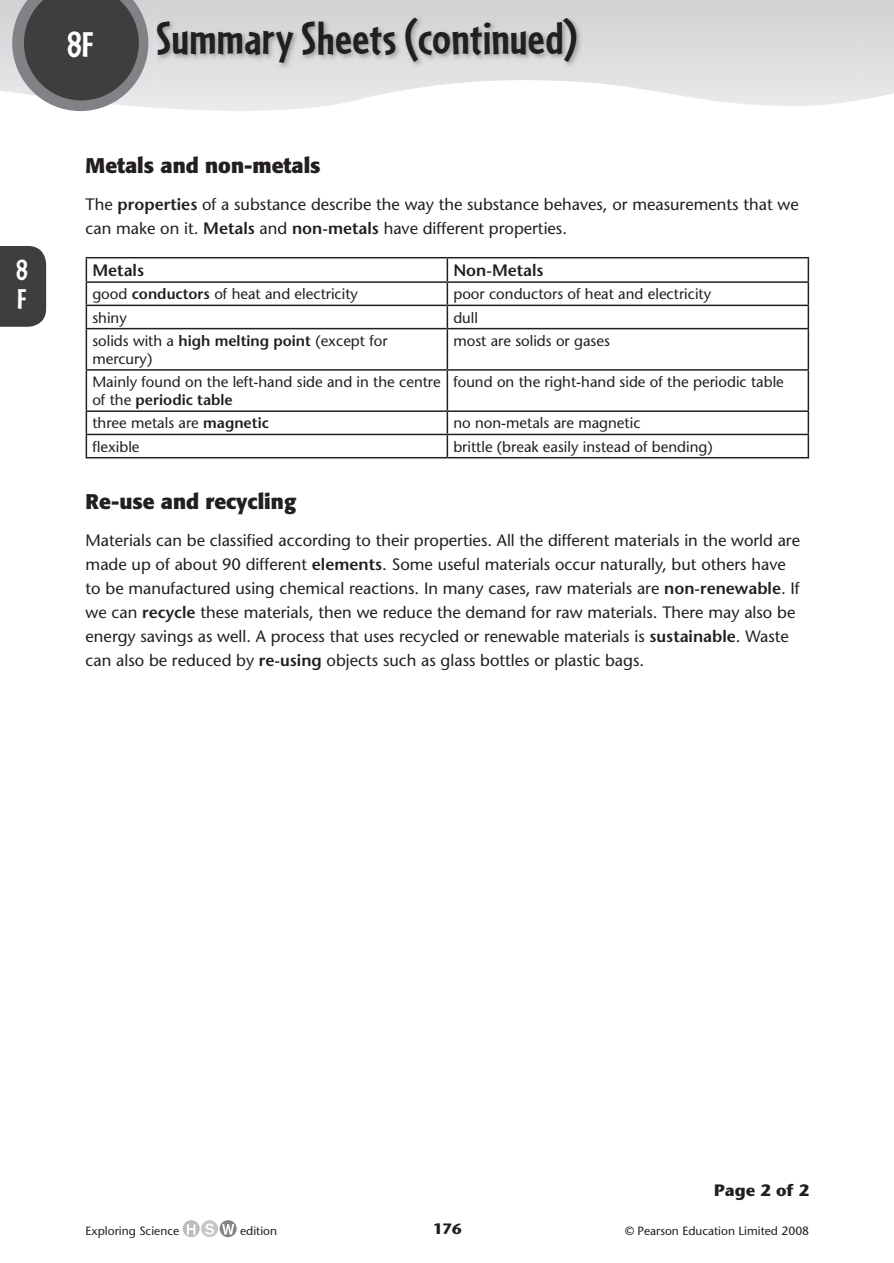
<style>
.page{position:relative;width:894px;height:1263px;background:#fff}
.page>*{position:absolute;margin:0;border:0;box-sizing:border-box;transform-origin:0 0}
.t1{font:700 48px "Cafeteria";letter-spacing:.005em;color:#231f20}
.t2{font:700 37.5px "Cafeteria";color:#fff}
.t3{font:700 30px/28.5px "Cafeteria";color:#fff}
.t4{font:700 21px "Formata";color:#231f20}
.t5{font:16.5px/24px "Stone Sans";color:#231f20}
.t6{font:600 16.5px "Stone Sans";color:#231f20}
.t7{font:700 16.5px "Stone Sans Std";color:#231f20}
.t8{font:15px/18px "Stone Sans";color:#231f20}
.t9{font:700 15px "Stone Sans Std";color:#231f20}
.t10{font:12px "Stone Sans";color:#231f20}
.s1{font-weight:600}
</style>
<div class="page">
<svg style="left:0;top:0;width:893px;height:108px;background:#d6d7d9"></svg>
<svg style="left:12px;top:0;width:136px;height:111px;background:#666768"></svg>
<svg style="left:183px;top:1219px;width:17px;height:17px"></svg>
<svg style="left:187px;top:1224px;width:8px;height:10px"></svg>
<svg style="left:201px;top:1219px;width:17px;height:17px"></svg>
<svg style="left:205px;top:1223px;width:9px;height:11px"></svg>
<svg style="left:219px;top:1219px;width:18px;height:18px"></svg>
<svg style="left:222px;top:1223px;width:12px;height:11px"></svg>
<div style="left:0;top:246px;width:46px;height:81px;background:#3e3e3f"></div>
<hr style="left:86px;top:257px;width:361px;height:1px;background:#231f20">
<hr style="left:447px;top:257px;width:361px;height:1px;background:#231f20">
<hr style="left:446px;top:258px;width:2px;height:23px;background:#231f20">
<hr style="left:86px;top:281px;width:361px;height:2px;background:#231f20">
<hr style="left:447px;top:281px;width:361px;height:2px;background:#231f20">
<hr style="left:446px;top:283px;width:2px;height:21px;background:#231f20">
<hr style="left:86px;top:304px;width:361px;height:2px;background:#231f20">
<svg style="left:86px;top:258px;width:1px;height:70px"></svg>
<hr style="left:447px;top:304px;width:361px;height:2px;background:#231f20">
<hr style="left:446px;top:306px;width:2px;height:22px;background:#231f20">
<svg style="left:807px;top:258px;width:1px;height:70px"></svg>
<hr style="left:86px;top:328px;width:361px;height:1px;background:#231f20">
<hr style="left:86px;top:329px;width:1px;height:40px;background:#231f20">
<hr style="left:447px;top:328px;width:361px;height:1px;background:#231f20">
<hr style="left:446px;top:329px;width:2px;height:40px;background:#231f20">
<hr style="left:807px;top:329px;width:1px;height:40px;background:#231f20">
<hr style="left:86px;top:369px;width:361px;height:1px;background:#231f20">
<hr style="left:86px;top:370px;width:1px;height:40px;background:#231f20">
<hr style="left:447px;top:369px;width:361px;height:1px;background:#231f20">
<hr style="left:446px;top:370px;width:2px;height:40px;background:#231f20">
<hr style="left:807px;top:370px;width:1px;height:40px;background:#231f20">
<hr style="left:86px;top:410px;width:361px;height:2px;background:#231f20">
<hr style="left:447px;top:410px;width:361px;height:2px;background:#231f20">
<hr style="left:446px;top:412px;width:2px;height:21px;background:#231f20">
<hr style="left:86px;top:433px;width:361px;height:2px;background:#231f20">
<svg style="left:86px;top:412px;width:1px;height:45px"></svg>
<hr style="left:447px;top:433px;width:361px;height:2px;background:#231f20">
<hr style="left:446px;top:435px;width:2px;height:22px;background:#231f20">
<svg style="left:807px;top:412px;width:1px;height:45px"></svg>
<hr style="left:86px;top:457px;width:361px;height:1px;background:#231f20">
<hr style="left:447px;top:457px;width:361px;height:1px;background:#231f20">
<img style="left:155px;top:15px;width:702px;height:96px">
<h3 class="t3" style="left:16px;top:256px;width:13px">8<br>F</h3>
<h2 class="t2" style="left:67px;top:23px;width:29px">8F</h2>
<h1 class="t1" style="left:156px;top:11px;width:422px">Summary Sheets (continued)</h1>
<p class="t4" style="left:86px;top:152px;width:236px">Metals and non-metals</p>
<p class="t5" style="left:86px;top:192px;width:714px">The <span class="s1">properties</span> of a substance describe the way the substance behaves, or measurements that we can make on it. <span class="s1">Metals</span> and <span class="s1">non-metals</span> have different properties.</p>
<p class="t6" style="left:92px;top:260px;width:53px">Metals</p>
<p class="t6" style="left:453px;top:260px;width:92px">Non-Metals</p>
<p class="t8" style="left:92px;top:285px;width:267px">good <span class="s1">conductors</span> of heat and electricity</p>
<p class="t8" style="left:453px;top:285px;width:259px">poor conductors of heat and electricity</p>
<p class="t8" style="left:92px;top:308px;width:36px">shiny</p>
<p class="t8" style="left:453px;top:308px;width:26px">dull</p>
<p class="t8" style="left:92px;top:331px;width:297px">solids with a <span class="s1">high melting point</span> (except for mercury)</p>
<p class="t8" style="left:453px;top:331px;width:158px">most are solids or gases</p>
<p class="t8" style="left:92px;top:373px;width:350px">Mainly found on the left-hand side and in the centre of the <span class="s1">periodic table</span></p>
<p class="t8" style="left:453px;top:373px;width:332px">found on the right-hand side of the periodic table</p>
<p class="t8" style="left:92px;top:414px;width:178px">three metals are <span class="s1">magnetic</span></p>
<p class="t8" style="left:453px;top:414px;width:189px">no non-metals are magnetic</p>
<p class="t8" style="left:92px;top:437px;width:49px">flexible</p>
<p class="t8" style="left:453px;top:437px;width:261px">brittle (break easily instead of bending)</p>
<p class="t4" style="left:86px;top:488px;width:212px">Re-use and recycling</p>
<p class="t5" style="left:86px;top:528px;width:715px">Materials can be classified according to their properties. All the different materials in the world are made up of about 90 different <span class="s1">elements</span>. Some useful materials occur naturally, but others have to be manufactured using chemical reactions. In many cases, raw materials are <span class="s1">non-renewable</span>. If we can <span class="s1">recycle</span> these materials, then we reduce the demand for raw materials. There may also be energy savings as well. A process that uses recycled or renewable materials is <span class="s1">sustainable</span>. Waste can also be reduced by <span class="s1">re-using</span> objects such as glass bottles or plastic bags.</p>
<p class="t7" style="left:714px;top:1179px;width:96px">Page 2 of 2</p>
<p class="t10" style="left:86px;top:1223px;width:95px">Exploring Science</p>
<p class="t10" style="left:240px;top:1223px;width:38px">edition</p>
<p class="t9" style="left:433px;top:1219px;width:30px">176</p>
<p class="t10" style="left:624px;top:1223px;width:185px">© Pearson Education Limited 2008</p>
</div>
